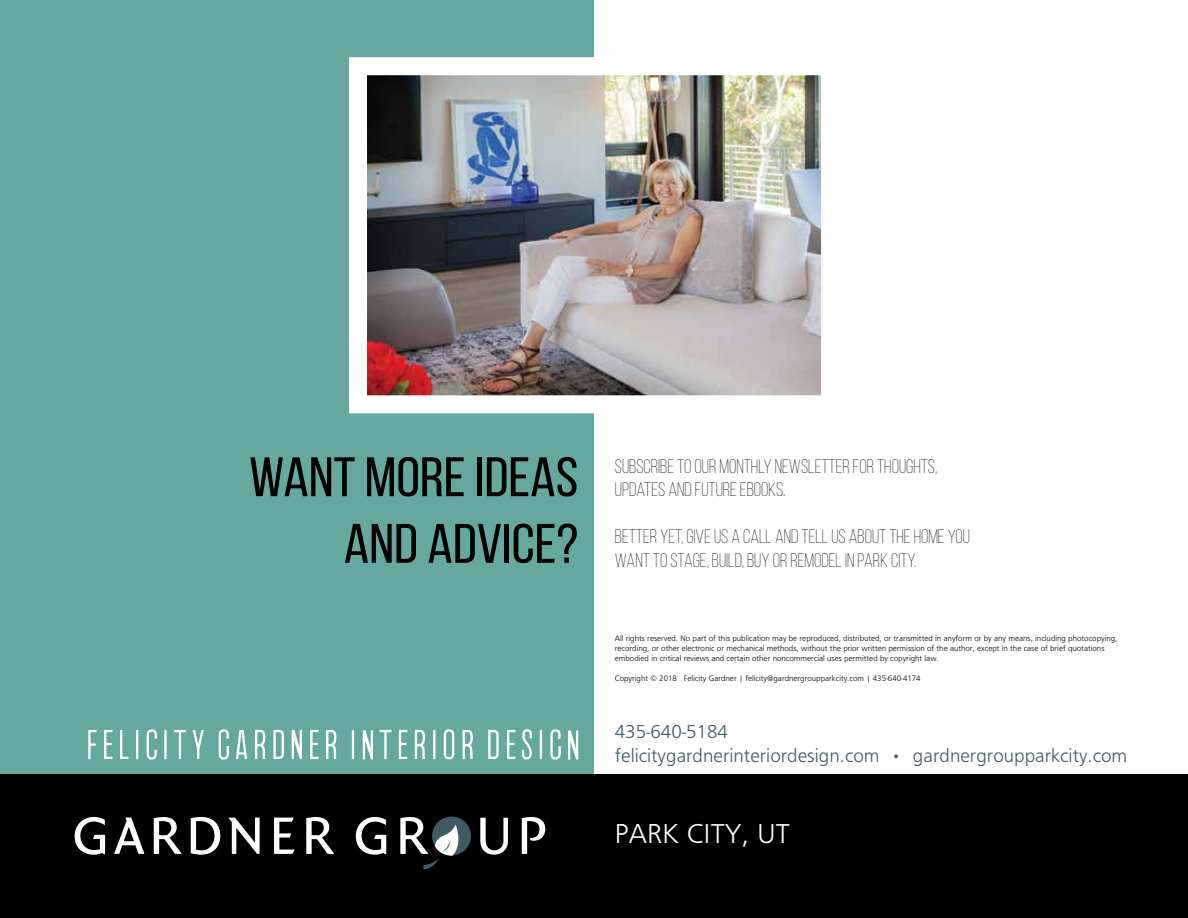
<style>
.page{position:relative;width:1188px;height:918px;background:#fff}
.page>*{position:absolute;margin:0;border:0;box-sizing:border-box;transform-origin:0 0}
.t1{font:55.5px/66.6px "Bebas Neue";color:#000;text-align:right;scale:1.09 1}
.t2{font:28.5px "ATC Coral";color:#fff}
.t3{font:300 19.5px/23.4px "Bebas Neue";color:#000}
.t4{font:19.5px/23.4px "ATC Coral";color:#405962}
.t5{font:8.25px/9.9px "ATC Coral";color:#000}
</style>
<div class="page">
<div style="left:0;top:0;width:594px;height:855px;background:#64a89f"></div>
<div style="left:0;top:774px;width:1188px;height:144px;background:#000"></div>
<img style="left:368px;top:76px;width:452px;height:318px">
<div style="left:349px;top:57px;width:490px;height:356px;border:18px solid #fff"></div>
<div style="left:432px;top:816px;width:39px;height:39px;background:#405962;border-radius:50%"></div>
<svg style="left:75px;top:817px;width:30px;height:38px"></svg>
<svg style="left:114px;top:818px;width:30px;height:36px"></svg>
<svg style="left:154px;top:817px;width:28px;height:37px"></svg>
<svg style="left:191px;top:817px;width:29px;height:38px"></svg>
<svg style="left:228px;top:818px;width:32px;height:36px"></svg>
<svg style="left:274px;top:818px;width:21px;height:36px"></svg>
<svg style="left:306px;top:817px;width:28px;height:37px"></svg>
<svg style="left:356px;top:817px;width:30px;height:38px"></svg>
<svg style="left:480px;top:818px;width:28px;height:37px"></svg>
<svg style="left:522px;top:817px;width:23px;height:37px"></svg>
<svg style="left:400px;top:817px;width:64px;height:53px"></svg>
<svg style="left:88px;top:729px;width:9px;height:30px"></svg>
<svg style="left:104px;top:729px;width:9px;height:30px"></svg>
<svg style="left:120px;top:729px;width:9px;height:30px"></svg>
<div style="left:136px;top:730px;width:2px;height:29px;border:2px solid #fff"></div>
<svg style="left:146px;top:729px;width:11px;height:31px"></svg>
<div style="left:164px;top:730px;width:3px;height:29px;border:2px solid #fff"></div>
<svg style="left:174px;top:729px;width:30px;height:30px"></svg>
<svg style="left:218px;top:729px;width:29px;height:31px"></svg>
<svg style="left:255px;top:729px;width:11px;height:30px"></svg>
<svg style="left:273px;top:729px;width:11px;height:30px"></svg>
<svg style="left:310px;top:729px;width:9px;height:30px"></svg>
<svg style="left:326px;top:729px;width:11px;height:30px"></svg>
<div style="left:352px;top:730px;width:2px;height:29px;border:2px solid #fff"></div>
<svg style="left:398px;top:729px;width:10px;height:30px"></svg>
<svg style="left:414px;top:729px;width:11px;height:30px"></svg>
<div style="left:433px;top:730px;width:2px;height:29px;border:2px solid #fff"></div>
<svg style="left:443px;top:729px;width:12px;height:31px"></svg>
<svg style="left:462px;top:729px;width:11px;height:30px"></svg>
<svg style="left:488px;top:729px;width:11px;height:30px"></svg>
<svg style="left:507px;top:729px;width:25px;height:31px"></svg>
<div style="left:540px;top:730px;width:2px;height:29px;border:2px solid #fff"></div>
<svg style="left:550px;top:729px;width:11px;height:31px"></svg>
<svg style="left:291px;top:729px;width:11px;height:30px"></svg>
<svg style="left:362px;top:729px;width:30px;height:31px"></svg>
<svg style="left:568px;top:730px;width:11px;height:30px"></svg>
<h1 class="t1" style="left:249px;top:443px;width:304px">WANT MORE IDEAS<br>AND ADVICE?</h1>
<h3 class="t3" style="left:615px;top:455px;width:324px">SUBSCRIBE TO OUR MONTHLY NEWSLETTER FOR THOUGHTS,<br>UPDATES AND FUTURE EBOOKS.</h3>
<h3 class="t3" style="left:615px;top:525px;width:357px">BETTER YET, GIVE US A CALL AND TELL US ABOUT THE HOME YOU<br>WANT TO STAGE, BUILD, BUY OR REMODEL IN PARK CITY.</h3>
<p class="t5" style="left:615px;top:634px;width:504px">All rights reserved. No part of this publication may be reproduced, distributed, or transmitted in anyform or by any means, including photocopying, recording, or other electronic or mechanical methods, without the prior written permission of the author, except in the case of brief quotations embodied in critical reviews and certain other noncommercial uses permitted by copyright law.</p>
<p class="t5" style="left:615px;top:673px;width:307px">Copyright © 2018 Felicity Gardner | felicity@gardnergroupparkcity.com | 435-640-4174</p>
<h3 class="t4" style="left:615px;top:720px;width:514px">435-640-5184<br>felicitygardnerinteriordesign.com • gardnergroupparkcity.com</h3>
<h2 class="t2" style="left:615px;top:817px;width:176px">PARK CITY, UT</h2>
</div>
